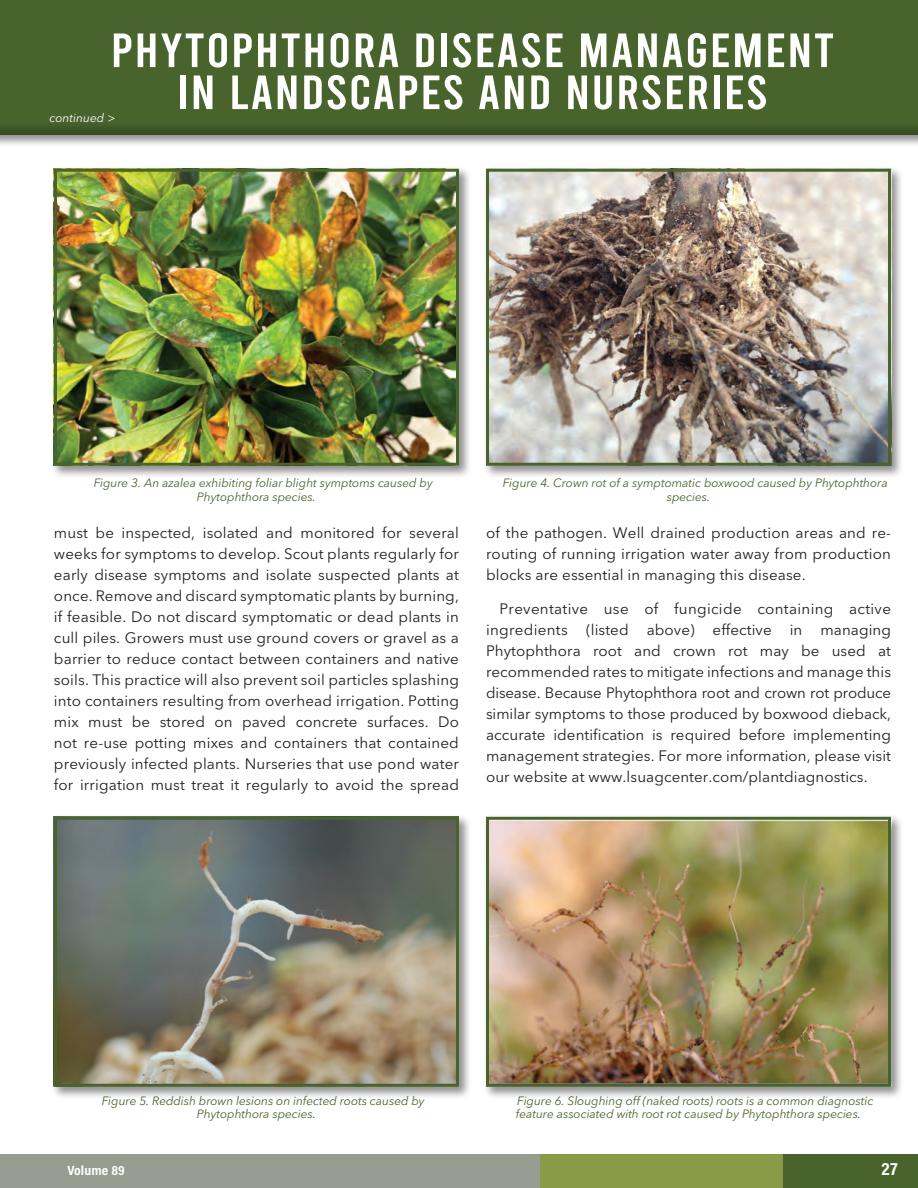
<style>
.page{position:relative;width:918px;height:1188px;background:#fff}
.page>*{position:absolute;margin:0;border:0;box-sizing:border-box;transform-origin:0 0}
.t1{font:48px/42px "Bebas";letter-spacing:.03em;color:#fff;text-align:center;scale:1.1 1}
.t2{font:700 18px "Acumin Pro Cond";color:#fff;scale:1.1 1}
.t3{font:15px/21px "Avenir Next LT Pro";letter-spacing:.01em;color:#231f20;text-align:justify}
.t4{font:700 13.5px "Acumin Pro Cond";letter-spacing:.01em;color:#fff;scale:1.1 1}
.t5{font:italic 12px/13.5px "Avenir Next LT Pro";letter-spacing:-.005em;color:#49632d}
.t6{font:italic 12px "Avenir Next LT Pro";color:#fff}
</style>
<div class="page">
<div style="left:0;top:0;width:918px;height:148px;background:#231f20;opacity:.5"></div>
<div style="left:0;top:0;width:918px;height:136px;background:#49632d"></div>
<div style="left:483px;top:814px;width:421px;height:285px;background:#231f20;opacity:.5"></div>
<img style="left:490px;top:821px;width:397px;height:262px">
<div style="left:486px;top:817px;width:405px;height:270px;border:3px solid #49632d"></div>
<div style="left:483px;top:166px;width:421px;height:312px;background:#231f20;opacity:.5"></div>
<img style="left:490px;top:173px;width:397px;height:289px">
<div style="left:486px;top:169px;width:405px;height:297px;border:3px solid #49632d"></div>
<div style="left:51px;top:166px;width:421px;height:312px;background:#231f20;opacity:.5"></div>
<img style="left:58px;top:173px;width:397px;height:289px">
<div style="left:54px;top:169px;width:405px;height:297px;border:3px solid #49632d"></div>
<div style="left:51px;top:814px;width:421px;height:285px;background:#231f20;opacity:.5"></div>
<img style="left:58px;top:821px;width:397px;height:262px">
<div style="left:54px;top:817px;width:405px;height:270px;border:3px solid #49632d"></div>
<div style="left:0;top:1154px;width:540px;height:34px;background:#989b90"></div>
<div style="left:540px;top:1154px;width:243px;height:34px;background:#899b47"></div>
<div style="left:783px;top:1154px;width:135px;height:34px;background:#49632d"></div>
<h1 class="t1" style="left:111px;top:29px;width:659px">PHYTOPHTHORA DISEASE MANAGEMENT<br>IN LANDSCAPES AND NURSERIES</h1>
<p class="t6" style="left:49px;top:111px;width:67px">continued &gt;</p>
<p class="t5" style="left:197px;top:476px;width:237px;text-indent:-103px">Figure 3. An azalea exhibiting foliar blight symptoms caused by<br>Phytophthora species.</p>
<p class="t5" style="left:667px;top:476px;width:223px;text-indent:-164px">Figure 4. Crown rot of a symptomatic boxwood caused by Phytophthora species.</p>
<p class="t3" style="left:54px;top:522px;width:407px">must be inspected, isolated and monitored for several weeks for symptoms to develop. Scout plants regularly for early disease symptoms and isolate suspected plants at once. Remove and discard symptomatic plants by burning, if feasible. Do not discard symptomatic or dead plants in cull piles. Growers must use ground covers or gravel as a barrier to reduce contact between containers and native soils. This practice will also prevent soil particles splashing into containers resulting from overhead irrigation. Potting mix must be stored on paved concrete surfaces. Do not re-use potting mixes and containers that contained previously infected plants. Nurseries that use pond water for irrigation must treat it regularly to avoid the spread</p>
<p class="t3" style="left:486px;top:522px;width:407px">of the pathogen. Well drained production areas and re&shy;routing of running irrigation water away from production blocks are essential in managing this disease.</p>
<p class="t3" style="left:486px;top:599px;width:407px;text-indent:14px">Preventative use of fungicide containing active ingredients (listed above) effective in managing Phytophthora root and crown rot may be used at recommended rates to mitigate infections and manage this disease. Because Phytophthora root and crown rot produce similar symptoms to those produced by boxwood dieback, accurate identification is required before implementing management strategies. For more information, please visit our website at www.lsuagcenter.com/plantdiagnostics.</p>
<p class="t5" style="left:197px;top:1094px;width:229px;text-indent:-95px">Figure 5. Reddish brown lesions on infected roots caused by<br>Phytophthora species.</p>
<p class="t5" style="left:516px;top:1094px;width:359px">Figure 6. Sloughing off (naked roots) roots is a common diagnostic feature associated with root rot caused by Phytophthora species.</p>
<p class="t4" style="left:67px;top:1162px;width:54px">Volume 89</p>
<p class="t2" style="left:882px;top:1156px;width:16px">27</p>
</div>
